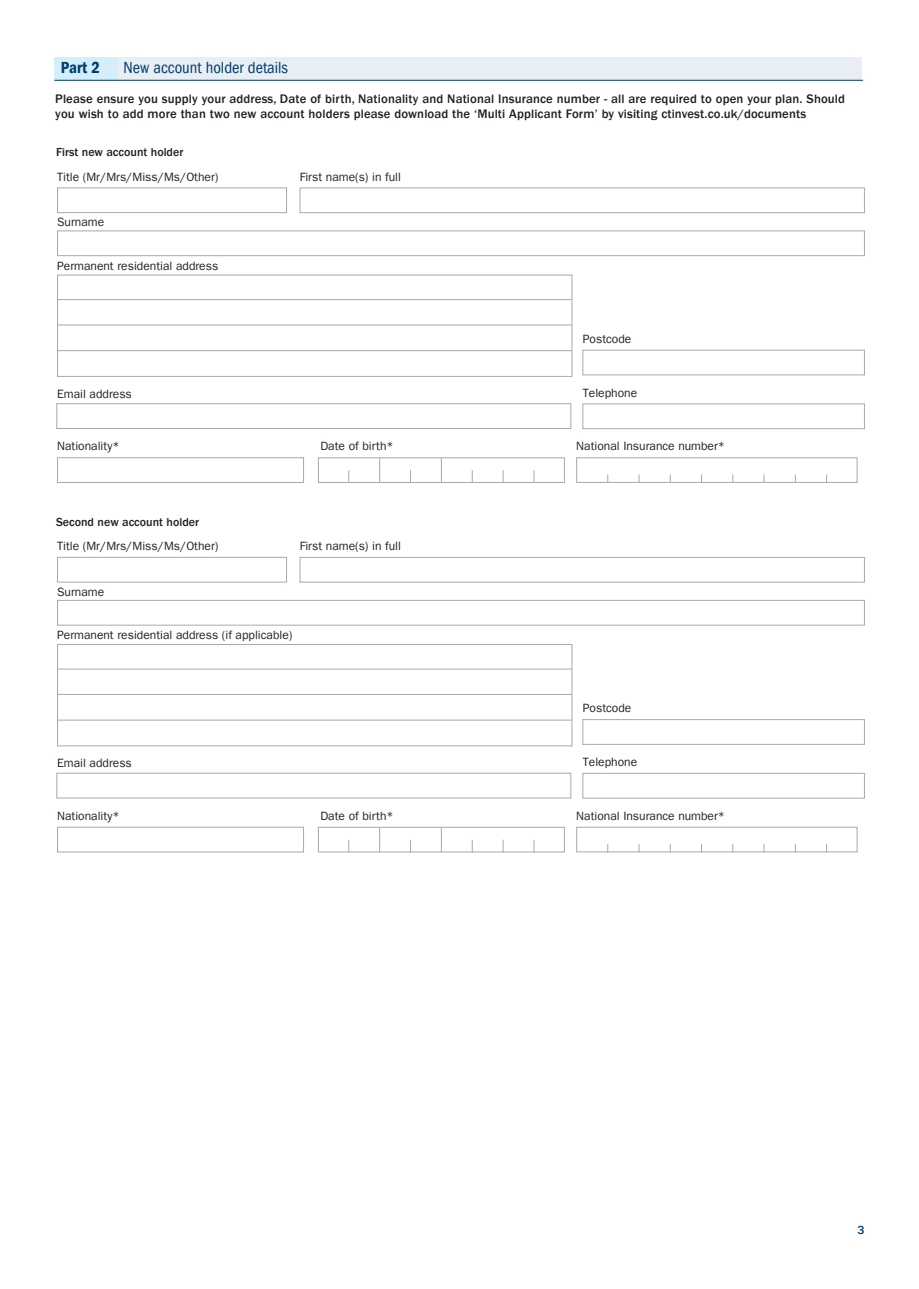
<style>
.page{position:relative;width:919px;height:1289px;background:#fff}
.page>*{position:absolute;margin:0;border:0;box-sizing:border-box;transform-origin:0 0}
.t1{font:condensed 16.5px "ITC Frank Gofor Ameriprise";color:#003d6d}
.t2{font:16.5px "ITC Frank Gofor Ameriprise Dm Cn";color:#003d6d}
.t3{font:500 12.75px/15px "ITC Frank Gofor Ameriprise";letter-spacing:.01em;color:#231f20}
.t4{font:12px "ITC Frank Gofor Ameriprise";color:#231f20}
.t5{font:500 12px "ITC Frank Gofor Ameriprise";color:#231f20}
.t6{font:500 12px "ITC Frank Gofor Ameriprise";color:#003d6d}
</style>
<div class="page">
<div style="left:57px;top:187px;width:230px;height:26px;background:#fff;border:1px solid #a8a9ad"></div>
<div style="left:299px;top:187px;width:565px;height:26px;background:#fff;border:1px solid #a8a9ad"></div>
<div style="left:57px;top:557px;width:230px;height:25px;background:#fff;border:1px solid #a8a9ad"></div>
<div style="left:299px;top:557px;width:565px;height:25px;background:#fff;border:1px solid #a8a9ad"></div>
<div style="left:57px;top:230px;width:807px;height:26px;background:#fff;border:1px solid #a8a9ad"></div>
<div style="left:57px;top:600px;width:807px;height:25px;background:#fff;border:1px solid #a8a9ad"></div>
<div style="left:582px;top:403px;width:282px;height:26px;background:#fff;border:1px solid #a8a9ad"></div>
<div style="left:582px;top:773px;width:282px;height:25px;background:#fff;border:1px solid #a8a9ad"></div>
<div style="left:582px;top:350px;width:282px;height:25px;background:#fff;border:1px solid #a8a9ad"></div>
<div style="left:582px;top:719px;width:282px;height:25px;background:#fff;border:1px solid #a8a9ad"></div>
<div style="left:57px;top:275px;width:515px;height:102px;background:#fff;border:1px solid #a8a9ad"></div>
<hr style="left:57px;top:299px;width:514px;height:1px;background:#a8a9ad">
<hr style="left:57px;top:324px;width:514px;height:1px;background:#a8a9ad">
<hr style="left:57px;top:350px;width:514px;height:1px;background:#a8a9ad">
<div style="left:57px;top:644px;width:515px;height:102px;background:#fff;border:1px solid #a8a9ad"></div>
<hr style="left:57px;top:668px;width:514px;height:1px;background:#a8a9ad">
<hr style="left:57px;top:694px;width:514px;height:1px;background:#a8a9ad">
<hr style="left:57px;top:719px;width:514px;height:1px;background:#a8a9ad">
<div style="left:56px;top:403px;width:515px;height:26px;background:#fff;border:1px solid #a8a9ad"></div>
<div style="left:56px;top:772px;width:515px;height:26px;background:#fff;border:1px solid #a8a9ad"></div>
<div style="left:117px;top:57px;width:745px;height:23px;background:#e9eef4"></div>
<div style="left:54px;top:57px;width:64px;height:23px;background:#d4effb"></div>
<div style="left:318px;top:457px;width:246px;height:26px;background:#fff;border:1px solid #a8a9ad"></div>
<svg style="left:348px;top:470px;width:1px;height:13px"></svg>
<svg style="left:379px;top:457px;width:1px;height:26px"></svg>
<svg style="left:410px;top:470px;width:1px;height:13px"></svg>
<svg style="left:441px;top:457px;width:1px;height:26px"></svg>
<svg style="left:472px;top:470px;width:1px;height:13px"></svg>
<svg style="left:502px;top:470px;width:1px;height:13px"></svg>
<svg style="left:533px;top:470px;width:1px;height:13px"></svg>
<div style="left:318px;top:827px;width:246px;height:25px;background:#fff;border:1px solid #a8a9ad"></div>
<svg style="left:348px;top:839px;width:1px;height:13px"></svg>
<svg style="left:379px;top:827px;width:1px;height:25px"></svg>
<svg style="left:410px;top:839px;width:1px;height:13px"></svg>
<svg style="left:441px;top:827px;width:1px;height:25px"></svg>
<svg style="left:472px;top:839px;width:1px;height:13px"></svg>
<svg style="left:502px;top:839px;width:1px;height:13px"></svg>
<svg style="left:533px;top:839px;width:1px;height:13px"></svg>
<div style="left:576px;top:457px;width:281px;height:26px;background:#fff;border:1px solid #a8a9ad"></div>
<div style="left:576px;top:826px;width:281px;height:26px;background:#fff;border:1px solid #a8a9ad"></div>
<div style="left:57px;top:457px;width:247px;height:26px;background:#fff;border:1px solid #a8a9ad"></div>
<div style="left:57px;top:826px;width:247px;height:26px;background:#fff;border:1px solid #a8a9ad"></div>
<hr style="left:54px;top:80px;width:809px;height:1px;background:#003d6d">
<h1 class="t2" style="left:61px;top:58px;width:41px">Part 2</h1>
<h1 class="t1" style="left:124px;top:59px;width:166px">New account holder details</h1>
<p class="t3" style="left:55px;top:92px;width:791px">Please ensure you supply your address, Date of birth, Nationality and National Insurance number - all are required to open your plan. Should you wish to add more than two new account holders please download the ‘Multi Applicant Form’ by visiting ctinvest.co.uk/documents</p>
<p class="t5" style="left:56px;top:146px;width:129px">First new account holder</p>
<p class="t4" style="left:57px;top:170px;width:163px">Title (Mr/Mrs/Miss/Ms/Other)</p>
<p class="t4" style="left:299px;top:170px;width:103px">First name(s) in full</p>
<p class="t4" style="left:57px;top:215px;width:49px">Surname</p>
<p class="t4" style="left:57px;top:258px;width:163px">Permanent residential address</p>
<p class="t4" style="left:57px;top:387px;width:76px">Email address</p>
<p class="t4" style="left:57px;top:439px;width:64px">Nationality*</p>
<p class="t4" style="left:320px;top:439px;width:75px">Date of birth*</p>
<p class="t5" style="left:56px;top:515px;width:144px">Second new account holder</p>
<p class="t4" style="left:57px;top:539px;width:163px">Title (Mr/Mrs/Miss/Ms/Other)</p>
<p class="t4" style="left:299px;top:539px;width:103px">First name(s) in full</p>
<p class="t4" style="left:57px;top:584px;width:49px">Surname</p>
<p class="t4" style="left:57px;top:628px;width:237px">Permanent residential address (if applicable)</p>
<p class="t4" style="left:57px;top:756px;width:76px">Email address</p>
<p class="t4" style="left:57px;top:808px;width:64px">Nationality*</p>
<p class="t4" style="left:320px;top:808px;width:75px">Date of birth*</p>
<p class="t4" style="left:583px;top:332px;width:50px">Postcode</p>
<p class="t4" style="left:583px;top:386px;width:56px">Telephone</p>
<p class="t4" style="left:576px;top:439px;width:150px">National Insurance number*</p>
<p class="t4" style="left:583px;top:701px;width:50px">Postcode</p>
<p class="t4" style="left:583px;top:755px;width:56px">Telephone</p>
<p class="t4" style="left:576px;top:808px;width:150px">National Insurance number*</p>
<p class="t6" style="left:857px;top:1222px;width:9px">3</p>
</div>
